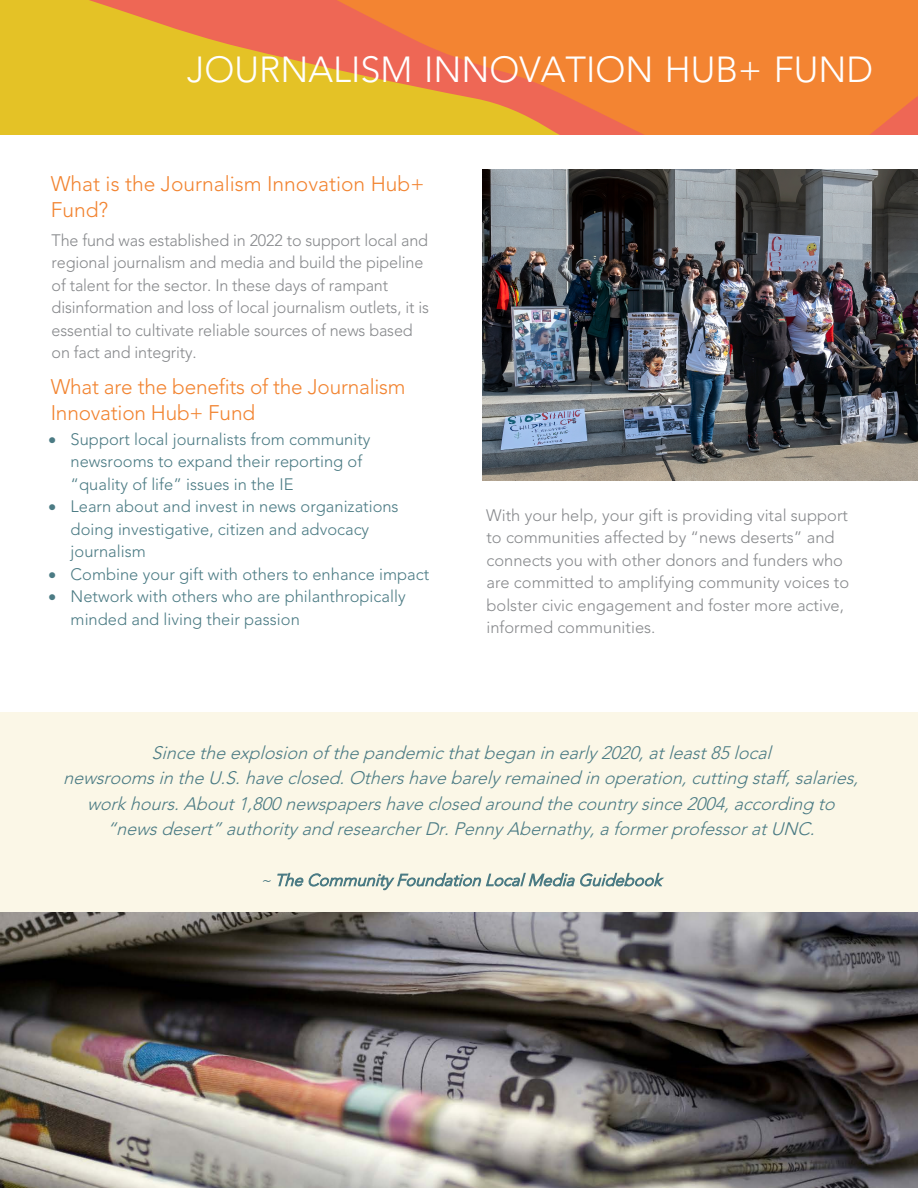
<style>
.page{position:relative;width:918px;height:1188px;background:#fff}
.page>*{position:absolute;margin:0;border:0;box-sizing:border-box;transform-origin:0 0}
.t1{font:300 36px "Avenir LT Std";color:#fff}
.t2{font:300 21px/25.2px "Avenir LT Std";letter-spacing:-.01em;color:#f28431}
.t3{font:italic 300 18px/25.2px "Avenir LT Std";color:#4b7b84;text-align:center}
.t4{font:300 16.5px/22.5px "Avenir LT Std";letter-spacing:-.01em;color:#87898c}
.t5{font:300 16.5px/22.5px "Avenir LT Std";color:#4b7b84}
.t6{font:italic 300 16.5px "Avenir LT Std";color:#4b7b84}
</style>
<div class="page">
<div style="left:737px;top:0;width:181px;height:135px;background:#f38432"></div>
<svg style="left:0;top:0;width:737px;height:135px;background:#eb9934"></svg>
<img style="left:0;top:912px;width:918px;height:276px">
<div style="left:0;top:713px;width:918px;height:199px;background:#fbf7e7"></div>
<img style="left:483px;top:169px;width:435px;height:311px">
<h1 class="t1" style="left:187px;top:48px;width:687px">JOURNALISM INNOVATION HUB+ FUND</h1>
<p class="t2" style="left:51px;top:172px;width:375px">What is the Journalism Innovation Hub+<br>Fund?</p>
<p class="t4" style="left:52px;top:229px;width:379px">The fund was established in 2022 to support local and regional journalism and media and build the pipeline of talent for the sector. In these days of rampant disinformation and loss of local journalism outlets, it is essential to cultivate reliable sources of news based on fact and integrity.</p>
<p class="t2" style="left:51px;top:375px;width:356px">What are the benefits of the Journalism<br>Innovation Hub+ Fund</p>
<p class="t5" style="left:71px;top:428px;width:301px;text-indent:-22px">• Support local journalists from community newsrooms to expand their reporting of “quality of life” issues in the IE</p>
<p class="t5" style="left:71px;top:495px;width:330px;text-indent:-22px">• Learn about and invest in news organizations doing investigative, citizen and advocacy journalism</p>
<p class="t5" style="left:49px;top:563px;width:382px">• Combine your gift with others to enhance impact</p>
<p class="t5" style="left:71px;top:585px;width:337px;text-indent:-22px">• Network with others who are philanthropically minded and living their passion</p>
<p class="t4" style="left:486px;top:504px;width:365px">With your help, your gift is providing vital support to communities affected by “news deserts” and connects you with other donors and funders who are committed to amplifying community voices to bolster civic engagement and foster more active, informed communities.</p>
<p class="t3" style="left:63px;top:740px;width:802px">Sincetheexplosionofthepandemicthatbeganinearly2020,atleast85local newsroomsintheU.S.haveclosed.Othershavebarelyremained inoperation,cutting staff,salaries, workhours.About1,800newspapershaveclosed around thecountrysince2004,according to “newsdesert”authorityand researcherDr.PennyAbernathy,aformerprofessoratUNC.</p>
<p class="t6" style="left:260px;top:870px;width:408px">~ TheCommunityFoundationLocalMediaGuidebook</p>
</div>
